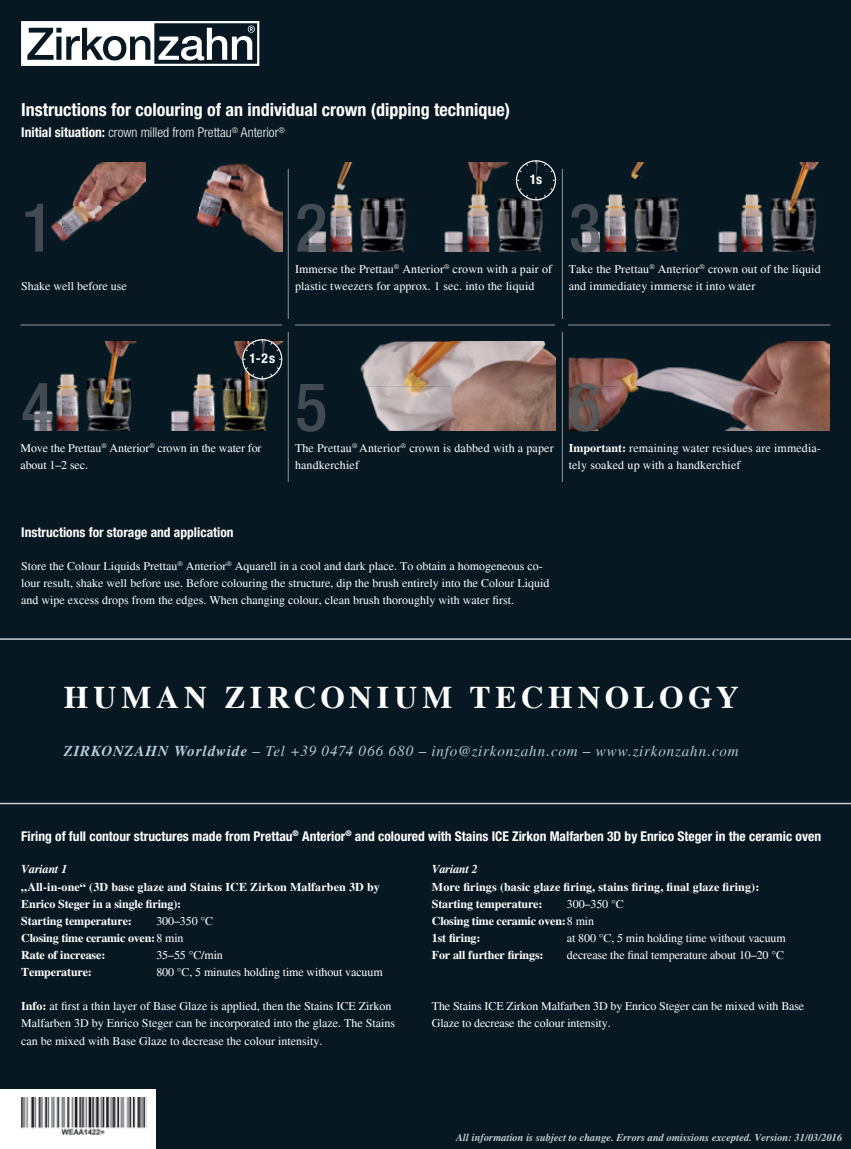
<style>
.page{position:relative;width:851px;height:1149px;background:#fff}
.page>*{position:absolute;margin:0;border:0;box-sizing:border-box;transform-origin:0 0}
.t1{font:700 31.5px "Times";letter-spacing:.145em;color:#fff}
.t2{font:700 condensed 18px "Helvetica Neue LT Std";color:#fff}
.t3{font:italic 15px "Times";letter-spacing:.06em;color:#b4cee0}
.t4{font:700 condensed 13.5px "Helvetica Neue LT Std";color:#fff}
.t5{font:300 condensed 13.5px "Helvetica Neue LT Std";color:#fff}
.t6{font:12px/17.1px "Times";color:#fff}
.t7{font:700 12px/17.1px "Times";letter-spacing:.01em;color:#fff}
.t8{font:700 12px/17.1px "Times";letter-spacing:-.01em;color:#fff}
.t9{font:italic 700 12px "Times";letter-spacing:-.01em;color:#fff}
.t10{font:italic 700 10.5px "Times";color:#c6ced4}
.s1{font-weight:700}
.s2{font-weight:400}
</style>
<div class="page">
<div style="left:0;top:0;width:850px;height:1148px;background:#071822"></div>
<svg style="left:0;top:638px;width:850px;height:166px"></svg>
<img style="left:170px;top:342px;width:98px;height:88px">
<img style="left:38px;top:162px;width:107px;height:81px">
<img style="left:196px;top:163px;width:86px;height:88px">
<img style="left:310px;top:162px;width:96px;height:89px">
<img style="left:444px;top:162px;width:112px;height:89px">
<img style="left:584px;top:162px;width:95px;height:89px">
<img style="left:718px;top:162px;width:101px;height:89px">
<img style="left:22px;top:342px;width:115px;height:89px">
<img style="left:325px;top:341px;width:231px;height:90px">
<img style="left:568px;top:341px;width:261px;height:90px">
<hr style="left:288px;top:169px;width:1px;height:312px;background:#939598">
<hr style="left:562px;top:169px;width:1px;height:312px;background:#939598">
<hr style="left:21px;top:324px;width:809px;height:1px;background:#939598">
<div style="left:282px;top:319px;width:13px;height:12px;background:#071822"></div>
<div style="left:555px;top:319px;width:13px;height:12px;background:#071822"></div>
<img style="left:25px;top:204px;width:18px;height:47px">
<svg style="left:577px;top:251px;width:22px;height:1px"></svg>
<img style="left:571px;top:204px;width:28px;height:47px">
<img style="left:297px;top:384px;width:28px;height:47px">
<img style="left:297px;top:204px;width:28px;height:47px">
<img style="left:23px;top:383px;width:29px;height:48px">
<img style="left:570px;top:383px;width:29px;height:48px">
<div style="left:242px;top:339px;width:40px;height:39px;background:#8e6864;border-radius:50%"></div>
<svg style="left:243px;top:339px;width:39px;height:40px"></svg>
<div style="left:242px;top:339px;width:40px;height:40px;border:1px solid #fff;border-radius:50%"></div>
<svg style="left:516px;top:162px;width:39px;height:38px"></svg>
<div style="left:516px;top:160px;width:40px;height:40px;border:1px solid #fff;border-radius:50%"></div>
<svg style="left:21px;top:21px;width:238px;height:45px"></svg>
<div style="left:108px;top:40px;width:13px;height:16px;background:#fff;border-radius:50%"></div>
<div style="left:0;top:1089px;width:155px;height:59px;background:#fff"></div>
<img style="left:21px;top:1097px;width:126px;height:38px">
<h2 class="t2" style="left:21px;top:99px;width:490px">Instructions for colouring of an individual crown (dipping technique)</h2>
<p class="t5" style="left:21px;top:125px;width:265px"><span class="s1">Initial situation:</span> crown milled from Prettau<sup>®</sup> Anterior<sup>®</sup></p>
<p class="t4" style="left:529px;top:171px;width:14px">1s</p>
<p class="t6" style="left:21px;top:277px;width:107px">Shake well before use</p>
<p class="t6" style="left:295px;top:260px;width:259px">Immerse the Prettau<sup>®</sup> Anterior<sup>®</sup> crown with a pair of plastic tweezers for approx. 1 sec. into the liquid</p>
<p class="t6" style="left:568px;top:260px;width:253px">Take the Prettau<sup>®</sup> Anterior<sup>®</sup> crown out of the liquid and immediatey immerse it into water</p>
<p class="t4" style="left:249px;top:349px;width:27px">1-2s</p>
<p class="t6" style="left:21px;top:439px;width:242px">Move the Prettau<sup>®</sup> Anterior<sup>®</sup> crown in the water for about 1–2 sec.</p>
<p class="t4" style="left:21px;top:524px;width:214px">Instructions for storage and application</p>
<p class="t6" style="left:295px;top:439px;width:260px">The Prettau<sup>®</sup> Anterior<sup>®</sup> crown is dabbed with a paper handkerchief</p>
<p class="t6" style="left:568px;top:439px;width:254px"><span class="s1">Important:</span> remaining water residues are immedia&shy;tely soaked up with a handkerchief</p>
<p class="t6" style="left:21px;top:557px;width:529px">Store the Colour Liquids Prettau<sup>®</sup> Anterior<sup>®</sup> Aquarell in a cool and dark place. To obtain a homogeneous co&shy;lour result, shake well before use. Before colouring the structure, dip the brush entirely into the Colour Liquid and wipe excess drops from the edges. When changing colour, clean brush thoroughly with water first.</p>
<h1 class="t1" style="left:64px;top:679px;width:676px">HUMAN ZIRCONIUM TECHNOLOGY</h1>
<p class="t3" style="left:64px;top:742px;width:676px"><span class="s1">ZIRKONZAHN Worldwide</span> – Tel +39 0474 066 680 – info@zirkonzahn.com – www.zirkonzahn.com</p>
<p class="t4" style="left:21px;top:827px;width:801px">Firing of full contour structures made from Prettau<sup>®</sup> Anterior<sup>®</sup> and coloured with Stains ICE Zirkon Malfarben 3D by Enrico Steger in the ceramic oven</p>
<p class="t9" style="left:432px;top:862px;width:48px">Variant 2</p>
<p class="t7" style="left:432px;top:877px;width:329px">More firings (basic glaze firing, stains firing, final glaze firing):<br>Starting temperature:</p>
<p class="t9" style="left:21px;top:862px;width:48px">Variant 1</p>
<p class="t7" style="left:21px;top:877px;width:360px">„All-in-one“ (3D base glaze and Stains ICE Zirkon Malfarben 3D by<br>Enrico Steger in a single firing):<br>Starting temperature:</p>
<p class="t8" style="left:432px;top:894px;width:193px;text-indent:135px"><span class="s2">300–350 °C<br></span>Closing time ceramic oven: <span class="s2">8 min<br></span>1st firing:</p>
<p class="t8" style="left:21px;top:912px;width:193px;text-indent:135px"><span class="s2">300–350 °C<br></span>Closing time ceramic oven: <span class="s2">8 min<br></span>Rate of increase:</p>
<p class="t6" style="left:567px;top:929px;width:220px">at 800 °C, 5 min holding time without vacuum</p>
<p class="t8" style="left:432px;top:946px;width:113px">For all further firings:</p>
<p class="t6" style="left:567px;top:946px;width:218px">decrease the final temperature about 10–20 °C</p>
<p class="t6" style="left:156px;top:946px;width:68px">35–55 °C/min</p>
<p class="t8" style="left:21px;top:963px;width:72px">Temperature:</p>
<p class="t6" style="left:156px;top:963px;width:228px">800 °C, 5 minutes holding time without vacuum</p>
<p class="t6" style="left:21px;top:997px;width:375px"><span class="s1">Info:</span> at first a thin layer of Base Glaze is applied, then the Stains ICE Zirkon<br>Malfarben 3D by Enrico Steger can be incorporated into the glaze. The Stains can be mixed with Base Glaze to decrease the colour intensity.</p>
<p class="t6" style="left:432px;top:997px;width:374px">The Stains ICE Zirkon Malfarben 3D by Enrico Steger can be mixed with Base<br>Glaze to decrease the colour intensity.</p>
<p class="t10" style="left:456px;top:1130px;width:387px">All information is subject to change. Errors and omissions excepted. Version: 31/03/2016</p>
</div>
